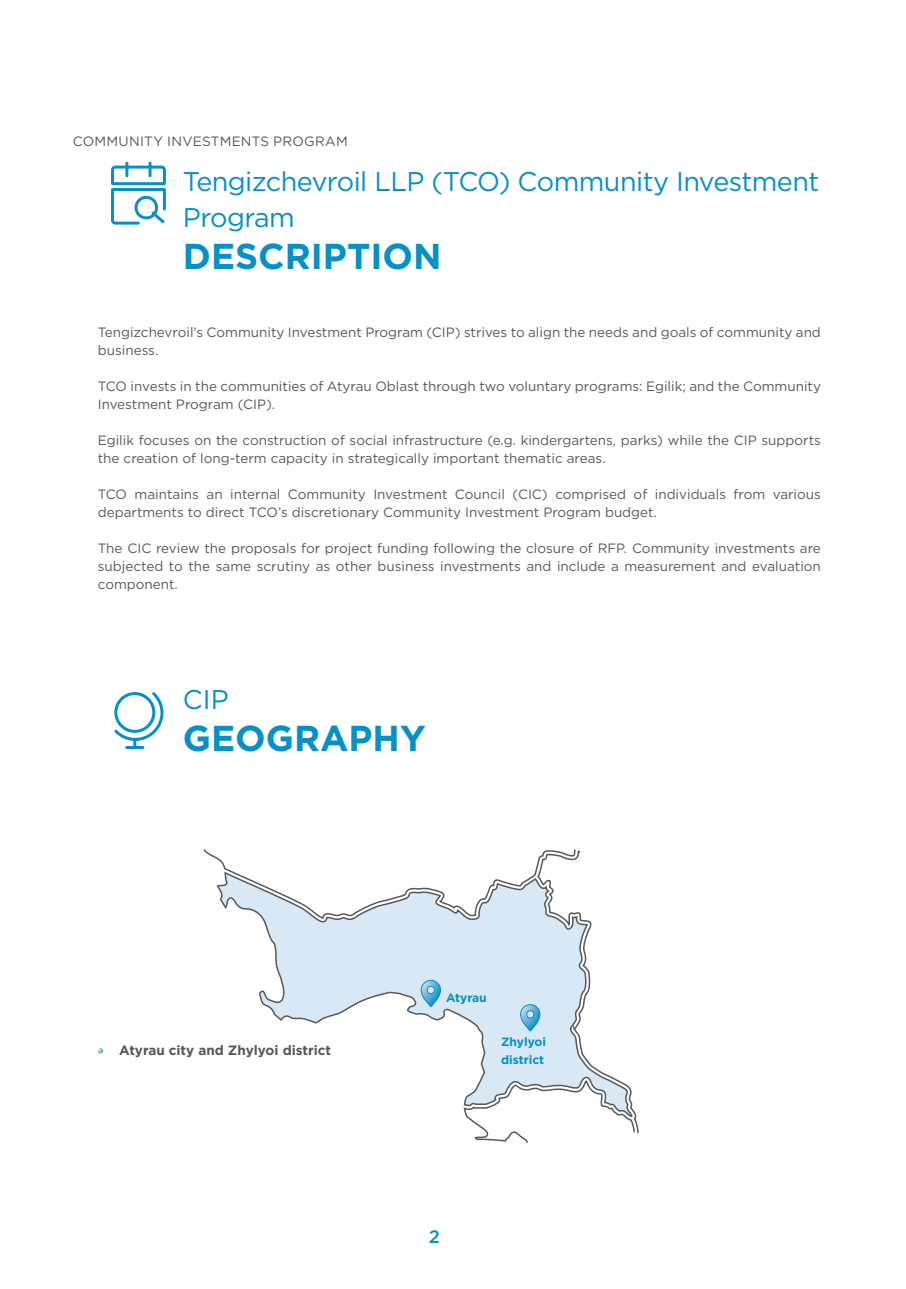
<style>
.page{position:relative;width:906px;height:1289px;background:#fff}
.page>*{position:absolute;margin:0;border:0;box-sizing:border-box;transform-origin:0 0}
.t1{font:700 36px "Gotham";color:#0690c8}
.t2{font:27px/36px "Gotham";letter-spacing:-.02em;color:#0690c8}
.t3{font:500 18px "Gotham";color:#0690c8}
.t4{font:13.5px/18px "Gotham";color:#57585a}
.t5{font:700 13.5px "Gotham";color:#57585a}
.t6{font:13.5px "Gotham";letter-spacing:.02em;color:#57585a}
.t7{font:700 12px "Gotham";color:#0690c8}
</style>
<div class="page">
<svg style="left:98px;top:1048px;width:5px;height:5px"></svg>
<svg style="left:203px;top:849px;width:436px;height:294px"></svg>
<svg style="left:114px;top:692px;width:50px;height:57px"></svg>
<svg style="left:111px;top:163px;width:55px;height:62px"></svg>
<p class="t6" style="left:73px;top:133px;width:277px">COMMUNITY INVESTMENTS PROGRAM</p>
<p class="t2" style="left:183px;top:163px;width:638px">Tengizchevroil LLP (TCO) Community Investment<br>Program</p>
<p class="t1" style="left:183px;top:232px;width:260px">DESCRIPTION</p>
<p class="t4" style="left:98px;top:323px;width:724px">Tengizchevroil’s Community Investment Program (CIP) strives to align the needs and goals of community and business.</p>
<p class="t4" style="left:98px;top:377px;width:724px">TCO invests in the communities of Atyrau Oblast through two voluntary programs: Egilik; and the Community<br>Investment Program (CIP).</p>
<p class="t4" style="left:98px;top:431px;width:724px">Egilik focuses on the construction of social infrastructure (e.g. kindergartens, parks) while the CIP supports the creation of long-term capacity in strategically important thematic areas.</p>
<p class="t4" style="left:98px;top:485px;width:724px">TCO maintains an internal Community Investment Council (CIC) comprised of individuals from various departments to direct TCO’s discretionary Community Investment Program budget.</p>
<p class="t4" style="left:98px;top:539px;width:724px;text-align:justify">The CIC review the proposals for project funding following the closure of RFP. Community investments are subjected to the same scrutiny as other business investments and include a measurement and evaluation component.</p>
<p class="t2" style="left:183px;top:680px;width:47px">CIP</p>
<p class="t1" style="left:183px;top:714px;width:244px">GEOGRAPHY</p>
<p class="t5" style="left:119px;top:1041px;width:214px">Atyrau city and Zhylyoi district</p>
<p class="t7" style="left:446px;top:989px;width:42px">Atyrau</p>
<p class="t7" style="left:501px;top:1034px;width:47px">Zhylyoi</p>
<p class="t7" style="left:501px;top:1052px;width:45px">district</p>
<h3 class="t3" style="left:429px;top:1224px;width:13px">2</h3>
</div>
